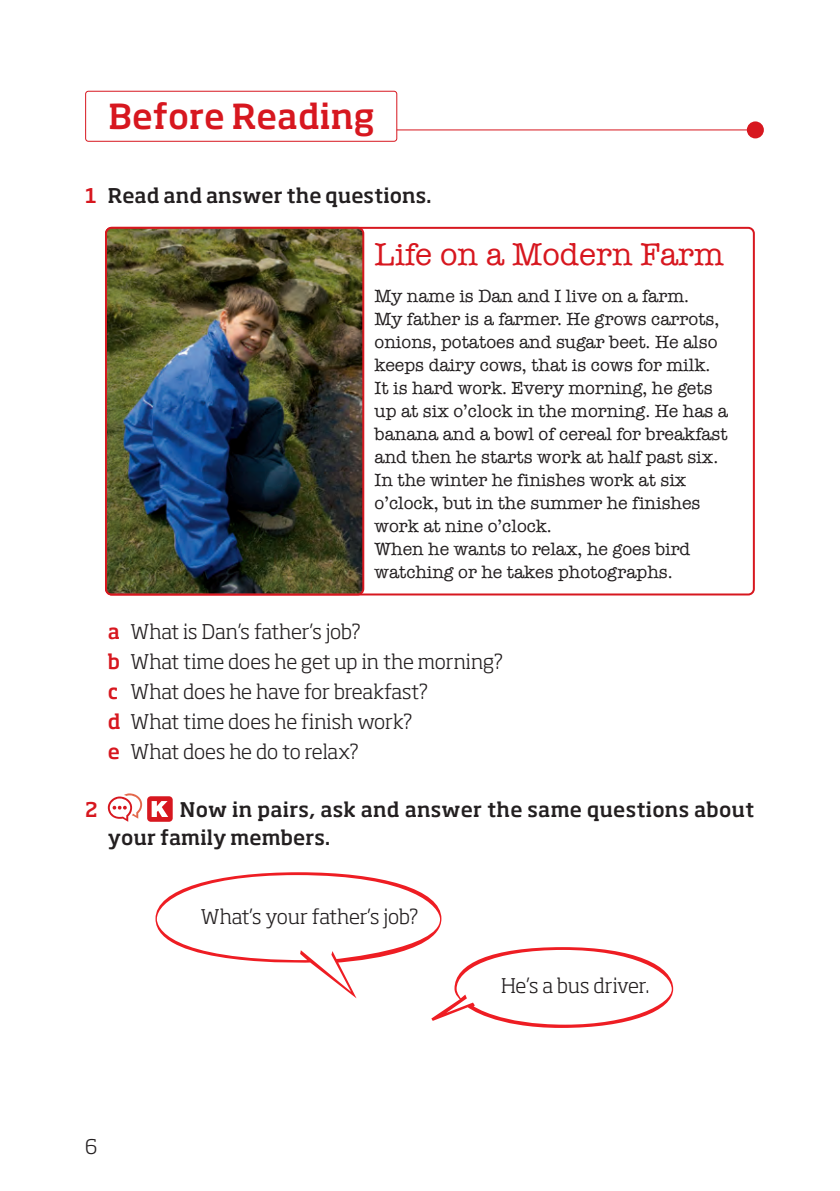
<style>
.page{position:relative;width:840px;height:1191px;background:#fff}
.page>*{position:absolute;margin:0;border:0;box-sizing:border-box;transform-origin:0 0}
.t1{font:500 34px "Soho Std";color:#d7171f}
.t2{font:32px "American Typewriter";color:#d7171f}
.t3{font:300 20px/30px "Soho Std";letter-spacing:-.005em;color:#231f20}
.t4{font:500 20px/28px "Soho Std";color:#231f20}
.t5{font:500 20px "Soho Std";color:#d7171f}
.t6{font:18px/23px "American Typewriter";color:#231f20}
.s1{color:#d7171f}
.s2{font-weight:500;color:#d7171f}
</style>
<div class="page">
<img style="left:106px;top:228px;width:257px;height:366px">
<div style="left:105px;top:227px;width:259px;height:368px;border:2px solid #d7171f;border-radius:6px"></div>
<svg style="left:108px;top:793px;width:34px;height:28px"></svg>
<div style="left:147px;top:796px;width:26px;height:25px;background:#d7171f;border-radius:4px"></div>
<svg style="left:151px;top:801px;width:17px;height:16px"></svg>
<svg style="left:155px;top:872px;width:517px;height:156px"></svg>
<hr style="left:86px;top:129px;width:669px;height:1px;background:#d7171f">
<div style="left:86px;top:91px;width:310px;height:50px;background:#fff;border-radius:3px"></div>
<div style="left:85px;top:91px;width:312px;height:51px;border:1px solid #d7171f;border-radius:3px"></div>
<div style="left:746px;top:121px;width:17px;height:17px;background:#d7171f;border-radius:50%"></div>
<h1 class="t1" style="left:108px;top:94px;width:268px">Before Reading</h1>
<p class="t4" style="left:85px;top:181px;width:348px"><span class="s1">1</span> Read and answer the questions.</p>
<h2 class="t2" style="left:374px;top:236px;width:351px">Life on a Modern Farm</h2>
<p class="t6" style="left:374px;top:284px;width:355px">My name is Dan and I live on a farm.<br>My father is a farmer. He grows carrots, onions, potatoes and sugar beet. He also keeps dairy cows, that is cows for milk.<br>It is hard work. Every morning, he gets up at six o’clock in the morning. He has a banana and a bowl of cereal for breakfast and then he starts work at half past six.<br>In the winter he finishes work at six o’clock, but in the summer he finishes work at nine o’clock.<br>When he wants to relax, he goes bird watching or he takes photographs.</p>
<p class="t3" style="left:108px;top:617px;width:396px"><span class="s2">a</span> What is Dan’s father’s job?<br><span class="s2">b</span> What time does he get up in the morning? <span class="s2">c</span> What does he have for breakfast?<br><span class="s2">d</span> What time does he finish work?<br><span class="s2">e</span> What does he do to relax?</p>
<p class="t5" style="left:85px;top:796px;width:14px">2</p>
<p class="t4" style="left:108px;top:794px;width:648px;text-indent:72px">Now in pairs, ask and answer the same questions about your family members.</p>
<p class="t3" style="left:85px;top:1131px;width:14px">6</p>
<p class="t3" style="left:201px;top:901px;width:219px">What’s your father’s job?</p>
<p class="t3" style="left:501px;top:970px;width:150px">He’s a bus driver.</p>
</div>
